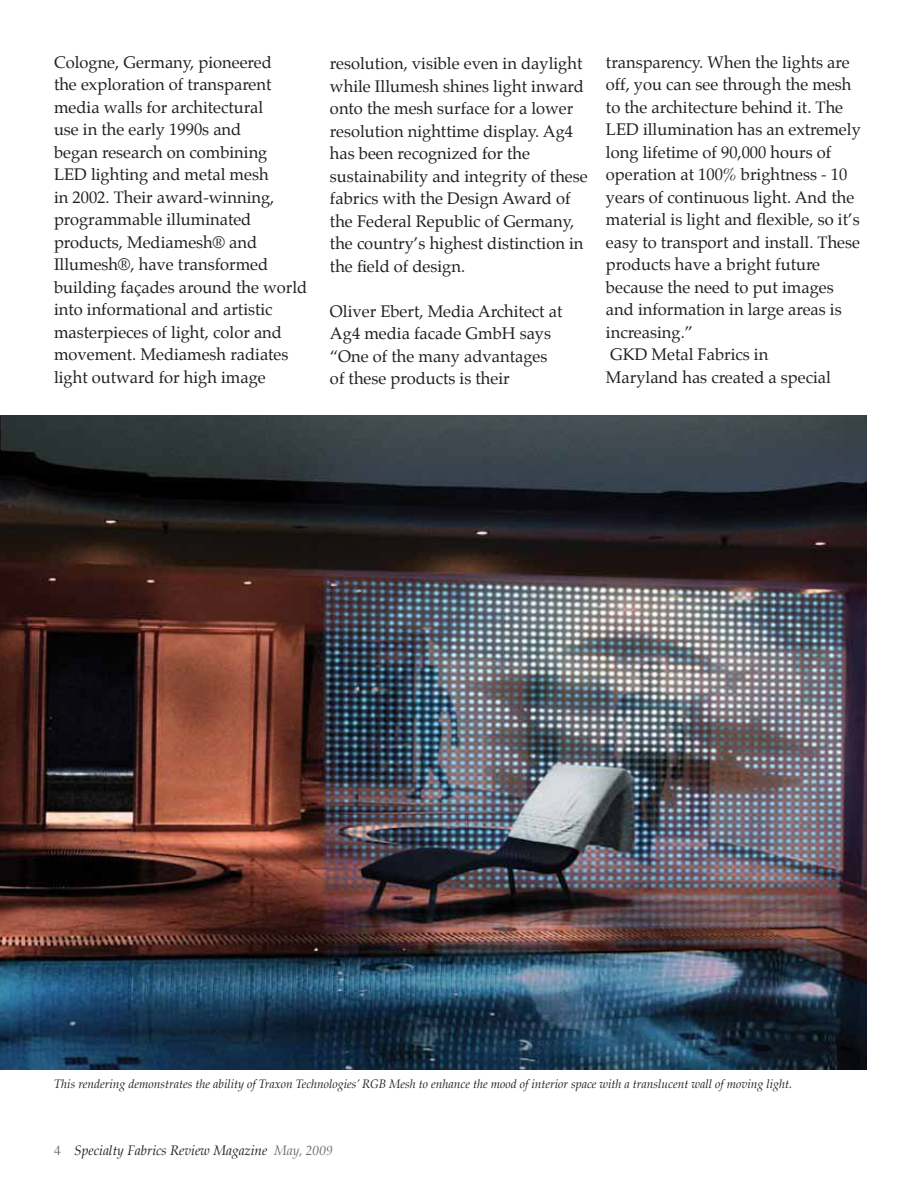
<style>
.page{position:relative;width:918px;height:1188px;background:#fff}
.page>*{position:absolute;margin:0;border:0;box-sizing:border-box;transform-origin:0 0}
.t1{font:16.5px/22.5px "Palatino";color:#231f20}
.t2{font:italic 13.5px "Palatino";color:#231f20}
.t3{font:italic 12px "Palatino";color:#231f20}
.s1{font-family:"Times";font-style:normal;color:#6d6e71}
.s2{color:#6d6e71}
</style>
<div class="page">
<img style="left:0;top:416px;width:867px;height:653px">
<p class="t1" style="left:54px;top:51px;width:255px">Cologne, Germany, pioneered<br>the exploration of transparent media walls for architectural<br>use in the early 1990s and<br>began research on combining<br>LED lighting and metal mesh<br>in 2002. Their award-winning, programmable illuminated products, Mediamesh® and<br>Illumesh®, have transformed building façades around the world into informational and artistic masterpieces of light, color and movement. Mediamesh radiates light outward for high image</p>
<p class="t1" style="left:330px;top:52px;width:259px">resolution, visible even in daylight while Illumesh shines light inward onto the mesh surface for a lower resolution nighttime display. Ag4 has been recognized for the sustainability and integrity of these fabrics with the Design Award of the Federal Republic of Germany, the country’s highest distinction in the field of design.</p>
<p class="t1" style="left:330px;top:300px;width:234px">Oliver Ebert, Media Architect at<br>Ag4 media facade GmbH says “One of the many advantages of these products is their</p>
<p class="t1" style="left:606px;top:51px;width:256px">transparency. When the lights are off, you can see through the mesh to the architecture behind it. The<br>LED illumination has an extremely long lifetime of 90,000 hours of operation at 100% brightness - 10 years of continuous light. And the material is light and flexible, so it’s easy to transport and install. These products have a bright future because the need to put images and information in large areas is increasing.”<br>GKD Metal Fabrics in<br>Maryland has created a special</p>
<p class="t3" style="left:54px;top:1075px;width:740px">This rendering demonstrates the ability of Traxon Technologies’ RGB Mesh to enhance the mood of interior space with a translucent wall of moving light.</p>
<p class="t2" style="left:54px;top:1140px;width:280px"><span class="s1">4</span> Specialty Fabrics Review Magazine <span class="s2">May, 2009</span></p>
</div>
